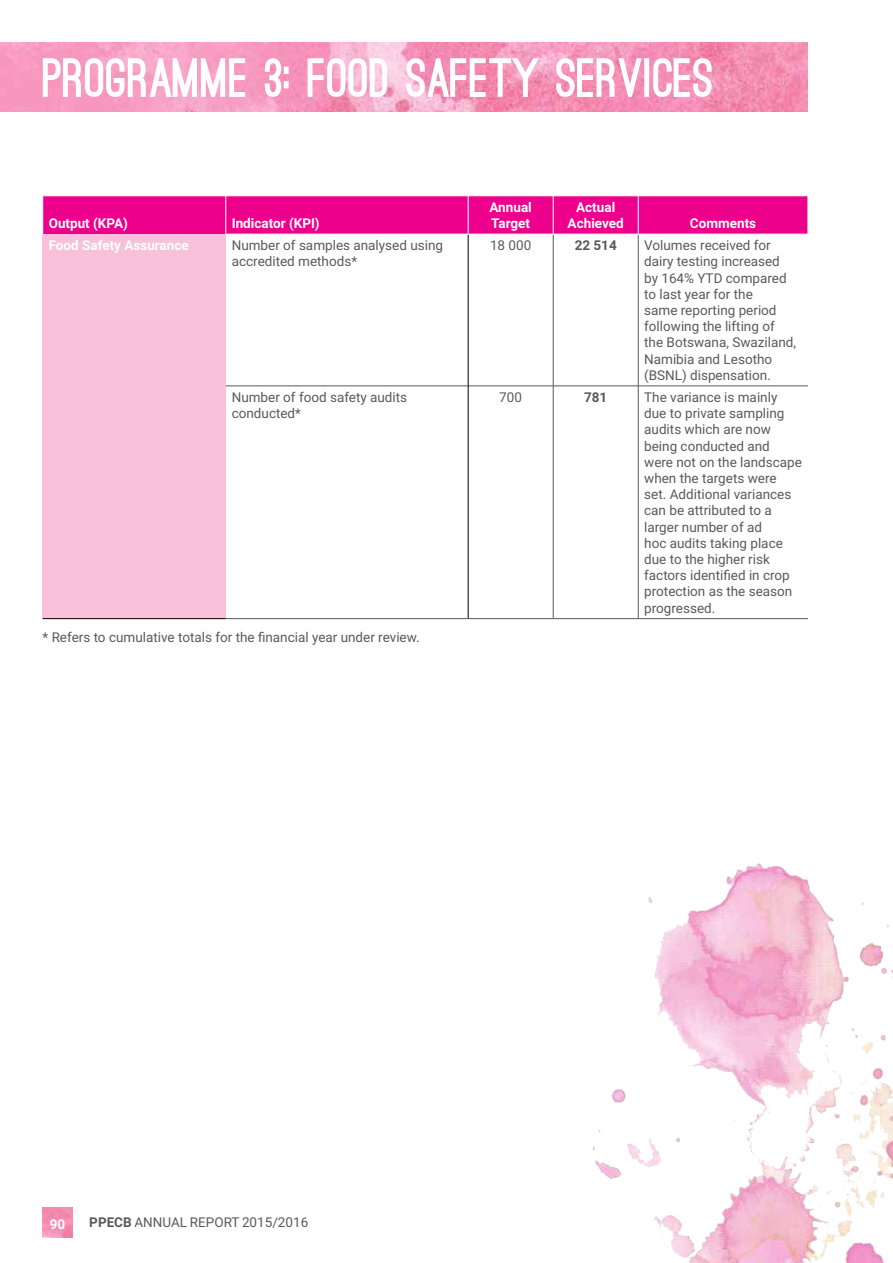
<style>
.page{position:relative;width:893px;height:1263px;background:#fff}
.page>*{position:absolute;margin:0;border:0;box-sizing:border-box;transform-origin:0 0}
.t1{font:900 52.5px "Ostrich Sans";color:#fff}
.t2{font:13.5px/16.2px "Roboto";color:#58595b}
.t3{font:700 13.5px/16.2px "Roboto";color:#fff}
.t4{font:700 13.5px "Roboto";color:#58595b}
.s1{font-weight:700}
</style>
<div class="page">
<img style="left:43px;top:1208px;width:30px;height:30px">
<div style="left:43px;top:197px;width:765px;height:37px;background:#ec008c"></div>
<div style="left:43px;top:234px;width:183px;height:385px;background:#f8c1d9"></div>
<hr style="left:226px;top:386px;width:242px;height:1px;background:#58595b">
<hr style="left:468px;top:386px;width:85px;height:1px;background:#58595b">
<hr style="left:553px;top:386px;width:85px;height:1px;background:#58595b">
<hr style="left:638px;top:386px;width:170px;height:1px;background:#58595b">
<hr style="left:226px;top:618px;width:242px;height:1px;background:#58595b">
<hr style="left:468px;top:618px;width:85px;height:1px;background:#58595b">
<hr style="left:553px;top:618px;width:85px;height:1px;background:#58595b">
<hr style="left:638px;top:618px;width:170px;height:1px;background:#58595b">
<hr style="left:468px;top:234px;width:1px;height:152px;background:#000">
<hr style="left:468px;top:386px;width:1px;height:232px;background:#000">
<hr style="left:553px;top:234px;width:1px;height:152px;background:#58595b">
<hr style="left:638px;top:234px;width:1px;height:152px;background:#58595b">
<hr style="left:553px;top:386px;width:1px;height:232px;background:#58595b">
<hr style="left:638px;top:386px;width:1px;height:232px;background:#58595b">
<hr style="left:226px;top:196px;width:1px;height:38px;background:#fff">
<hr style="left:638px;top:234px;width:170px;height:1px;background:#fff">
<hr style="left:638px;top:196px;width:1px;height:38px;background:#fff">
<hr style="left:553px;top:234px;width:85px;height:1px;background:#fff">
<hr style="left:468px;top:196px;width:1px;height:38px;background:#fff">
<hr style="left:553px;top:196px;width:1px;height:38px;background:#fff">
<hr style="left:468px;top:234px;width:85px;height:1px;background:#fff">
<hr style="left:43px;top:618px;width:183px;height:1px;background:#000">
<img style="left:594px;top:863px;width:299px;height:400px">
<img style="left:0;top:43px;width:808px;height:69px">
<h1 class="t1" style="left:43px;top:58px;width:673px">PROGRAMME 3: FOOD SAFETY SERVICES</h1>
<p class="t3" style="left:49px;top:215px;width:81px">Output (KPA)</p>
<p class="t3" style="left:232px;top:215px;width:89px">Indicator (KPI)</p>
<p class="t3" style="left:490px;top:199px;width:44px">Annual<br>Target</p>
<p class="t3" style="left:568px;top:199px;width:58px;text-align:center">Actual<br>Achieved</p>
<p class="t3" style="left:690px;top:215px;width:68px">Comments</p>
<p class="t3" style="left:49px;top:237px;width:142px">Food Safety Assurance</p>
<p class="t2" style="left:232px;top:237px;width:213px">Number of samples analysed using accredited methods*</p>
<p class="t2" style="left:490px;top:237px;width:43px">18 000</p>
<p class="t4" style="left:575px;top:236px;width:44px">22 514</p>
<p class="t2" style="left:644px;top:237px;width:153px">Volumes received for dairy testing increased by 164% YTD compared to last year for the<br>same reporting period following the lifting of the Botswana, Swaziland,<br>Namibia and Lesotho (BSNL) dispensation.</p>
<p class="t2" style="left:232px;top:389px;width:177px">Number of food safety audits conducted*</p>
<p class="t2" style="left:499px;top:389px;width:24px">700</p>
<p class="t4" style="left:584px;top:388px;width:25px">781</p>
<p class="t2" style="left:644px;top:389px;width:159px">The variance is mainly due to private sampling audits which are now being conducted and were not on the landscape when the targets were set. Additional variances can be attributed to a larger number of ad<br>hoc audits taking place due to the higher risk factors identified in crop protection as the season progressed.</p>
<p class="t2" style="left:43px;top:628px;width:379px">* Refers to cumulative totals for the financial year under review.</p>
<p class="t3" style="left:50px;top:1215px;width:17px">90</p>
<p class="t2" style="left:89px;top:1214px;width:220px"><span class="s1">PPECB</span> ANNUAL REPORT 2015/2016</p>
</div>
